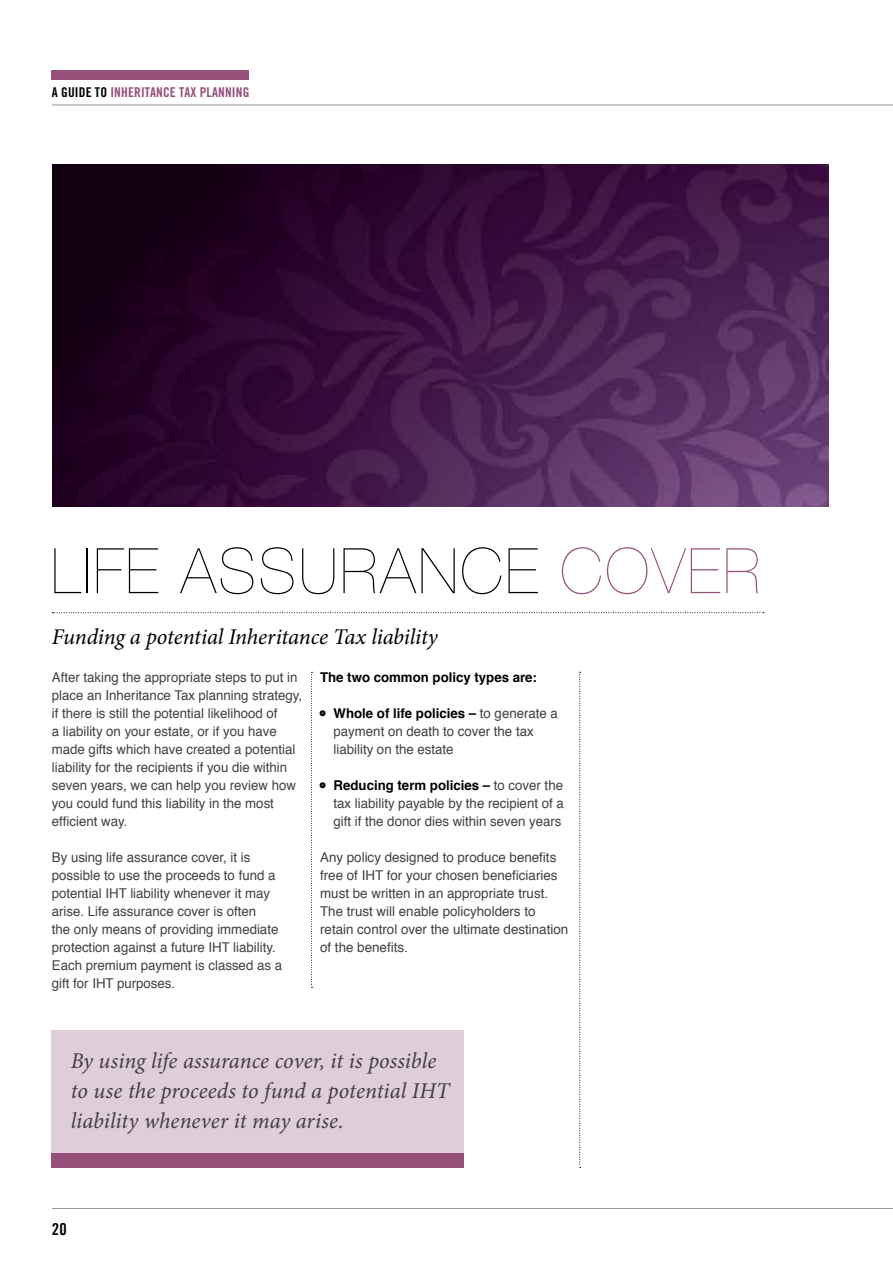
<style>
.page{position:relative;width:893px;height:1263px;background:#fff}
.page>*{position:absolute;margin:0;border:0;box-sizing:border-box;transform-origin:0 0}
.t1{font:200 62.85px "Helvetica Neue";letter-spacing:.04em;color:#000}
.t2{font:200 62.85px "Helvetica Neue";color:#95517a}
.t3{font:italic 22.5px/30px "Minion Pro";letter-spacing:.005em;color:#414042}
.t4{font:italic 22.5px "Minion Pro";letter-spacing:-.01em;color:#000}
.t5{font:16.5px "Trade Gothic Bold Cond Twenty";color:#000}
.t6{font:13.5px/18px "Helvetica";color:#414042}
.t7{font:13.5px "Trade Gothic Bold Cond Twenty";letter-spacing:.01em;color:#95517a}
.t8{font:700 13.5px "Helvetica";color:#000}
.s1{color:#000}
.s2{font-weight:700;color:#000}
</style>
<div class="page">
<hr style="left:52px;top:1208px;width:841px;height:1px;background:#939598">
<div style="left:51px;top:70px;width:198px;height:10px;background:#95517a"></div>
<hr style="left:52px;top:105px;width:841px;height:1px;background:#939598">
<div style="left:51px;top:1030px;width:412px;height:123px;background:#dfcdd9"></div>
<div style="left:51px;top:1153px;width:412px;height:15px;background:#95517a"></div>
<svg style="left:52px;top:612px;width:712px;height:1px"></svg>
<svg style="left:311px;top:672px;width:15px;height:316px"></svg>
<svg style="left:579px;top:672px;width:2px;height:496px"></svg>
<img style="left:52px;top:164px;width:777px;height:342px">
<p class="t7" style="left:52px;top:84px;width:199px"><span class="s1">A GUIDE TO</span> INHERITANCE TAX PLANNING</p>
<h1 class="t1" style="left:51px;top:535px;width:407px">LIFE ASS URANCE</h1>
<h1 class="t2" style="left:560px;top:535px;width:202px">COVER</h1>
<h2 class="t4" style="left:52px;top:621px;width:387px">Funding a potential Inheritance Tax liability</h2>
<p class="t6" style="left:52px;top:669px;width:252px">After taking the appropriate steps to put in place an Inheritance Tax planning strategy, if there is still the potential likelihood of<br>a liability on your estate, or if you have made gifts which have created a potential liability for the recipients if you die within seven years, we can help you review how you could fund this liability in the most efficient way.</p>
<p class="t6" style="left:52px;top:849px;width:232px">By using life assurance cover, it is possible to use the proceeds to fund a potential IHT liability whenever it may arise. Life assurance cover is often<br>the only means of providing immediate protection against a future IHT liability.<br>Each premium payment is classed as a gift for IHT purposes.</p>
<p class="t8" style="left:320px;top:666px;width:218px">The two common policy types are:</p>
<p class="t6" style="left:334px;top:705px;width:226px;text-indent:-14px">• <span class="s2">Whole of life policies –</span> to generate a payment on death to cover the tax liability on the estate</p>
<p class="t6" style="left:334px;top:777px;width:232px;text-align:justify;text-indent:-14px">• <span class="s2">Reducing term policies –</span> to cover the tax liability payable by the recipient of a gift if the donor dies within seven years</p>
<p class="t6" style="left:320px;top:849px;width:250px">Any policy designed to produce benefits free of IHT for your chosen beneficiaries must be written in an appropriate trust.<br>The trust will enable policyholders to retain control over the ultimate destination of the benefits.</p>
<h2 class="t3" style="left:71px;top:1046px;width:380px">By using life assurance cover, it is possible to use the proceeds to fund a potential IHT liability whenever it may arise.</h2>
<p class="t5" style="left:52px;top:1219px;width:16px">20</p>
</div>
